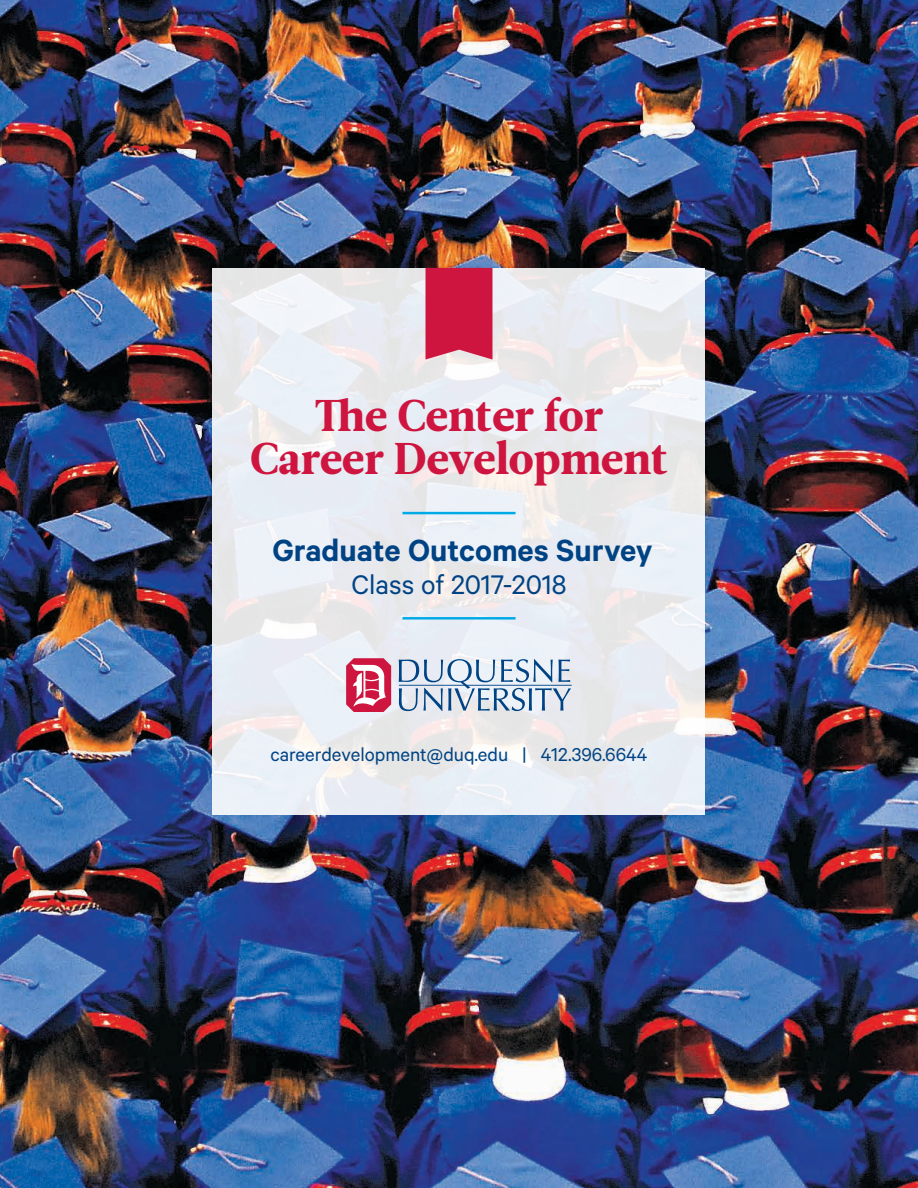
<style>
.page{position:relative;width:918px;height:1188px;background:#fff}
.page>*{position:absolute;margin:0;border:0;box-sizing:border-box;transform-origin:0 0}
.t1{font:44.4px/43.5px "Leitura News Roman 4";color:#ce153f;text-align:center}
.t2{font:600 34.5px "Calibre";color:#004384}
.t3{font:30.3px "Calibre";color:#004384}
.t4{font:21px "Calibre";color:#004384}
</style>
<div class="page">
<img style="left:0;top:0;width:918px;height:1188px">
<svg style="left:213px;top:268px;width:492px;height:546px;background:#eaecf0"></svg>
<hr style="left:402px;top:512px;width:114px;height:2px;background:#00aae7">
<hr style="left:402px;top:617px;width:114px;height:3px;background:#00aae7">
<div style="left:426px;top:268px;width:66px;height:92px;background:#ce153f"></div>
<svg style="left:346px;top:658px;width:45px;height:54px"></svg>
<svg style="left:399px;top:659px;width:173px;height:52px;background:#b3c5d9"></svg>
<h1 class="t1" style="left:250px;top:394px;width:419px">The Center for<br>Career Development</h1>
<h2 class="t2" style="left:272px;top:530px;width:382px">Graduate Outcomes Survey</h2>
<h3 class="t3" style="left:352px;top:567px;width:216px">Class of 2017-2018</h3>
<p class="t4" style="left:270px;top:742px;width:379px">careerdevelopment@duq.edu | 412.396.6644</p>
</div>
